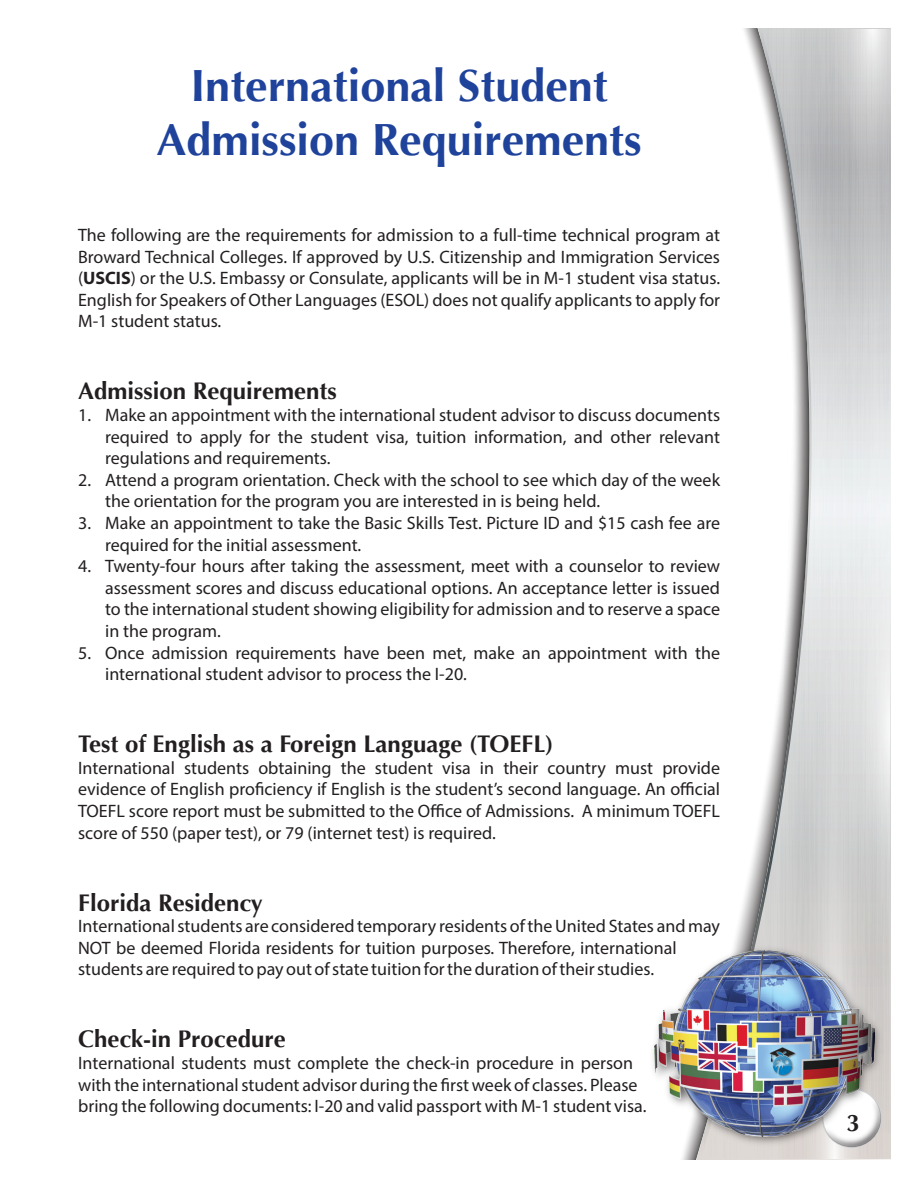
<style>
.page{position:relative;width:918px;height:1188px;background:#fff}
.page>*{position:absolute;margin:0;border:0;box-sizing:border-box;transform-origin:0 0}
.t1{font:700 45px/54px "Optima";color:#1f439b;text-align:center}
.t2{font:700 24px "Optima";color:#231f20}
.t3{font:18px/21.6px "Myriad Pro";color:#231f20}
.s1{font-weight:700}
</style>
<div class="page">
<svg style="left:704px;top:28px;width:187px;height:1130px"></svg>
<img style="left:653px;top:942px;width:233px;height:208px">
<img style="left:823px;top:1089px;width:58px;height:58px;border-radius:29px">
<img style="left:654px;top:950px;width:220px;height:186px">
<h1 class="t1" style="left:157px;top:59px;width:487px">International Student<br>Admission Requirements</h1>
<p class="t3" style="left:78px;top:224px;width:644px;text-align:justify">The following are the requirements for admission to a full-time technical program at Broward Technical Colleges. If approved by U.S. Citizenship and Immigration Services (<span class="s1">USCIS</span>) or the U.S. Embassy or Consulate, applicants will be in M-1 student visa status.<br>English for Speakers of Other Languages (ESOL) does not qualify applicants to apply for M-1 student status.</p>
<h2 class="t2" style="left:78px;top:377px;width:260px">Admission Requirements</h2>
<p class="t3" style="left:105px;top:404px;width:617px;text-align:justify;text-indent:-27px">1. Make an appointment with the international student advisor to discuss documents required to apply for the student visa, tuition information, and other relevant regulations and requirements.</p>
<p class="t3" style="left:105px;top:469px;width:616px;text-indent:-27px">2. Attend a program orientation. Check with the school to see which day of the week the orientation for the program you are interested in is being held.</p>
<p class="t3" style="left:105px;top:512px;width:616px;text-indent:-27px">3. Make an appointment to take the Basic Skills Test. Picture ID and $15 cash fee are required for the initial assessment.</p>
<p class="t3" style="left:78px;top:555px;width:14px">4.</p>
<p class="t3" style="left:105px;top:555px;width:617px">Twenty-four hours after taking the assessment, meet with a counselor to review assessment scores and discuss educational options. An acceptance letter is issued to the international student showing eligibility for admission and to reserve a space in the program.<br>Once admission requirements have been met, make an appointment with the international student advisor to process the I-20.</p>
<p class="t3" style="left:78px;top:642px;width:14px">5.</p>
<h3 class="t2" style="left:78px;top:730px;width:477px">Test of English as a Foreign Language (TOEFL)</h3>
<p class="t3" style="left:78px;top:757px;width:644px;text-align:justify">International students obtaining the student visa in their country must provide evidence of English profciency if English is the student’s second language. An ofcial TOEFL score report must be submitted to the Ofce of Admissions. A minimum TOEFL score of 550 (paper test), or 79 (internet test) is required.</p>
<h4 class="t2" style="left:78px;top:889px;width:186px">Florida Residency</h4>
<p class="t3" style="left:78px;top:915px;width:644px">International students are considered temporary residents of the United States and may<br>NOT be deemed Florida residents for tuition purposes. Therefore, international students are required to pay out of state tuition for the duration of their studies.</p>
<h5 class="t2" style="left:78px;top:1025px;width:209px">Check-in Procedure</h5>
<p class="t3" style="left:78px;top:1052px;width:570px">International students must complete the check-in procedure in person with the international student advisor during the frst week of classes. Please bring the following documents: I-20 and valid passport with M-1 student visa.</p>
<p class="t2" style="left:846px;top:1108px;width:15px">3</p>
</div>
